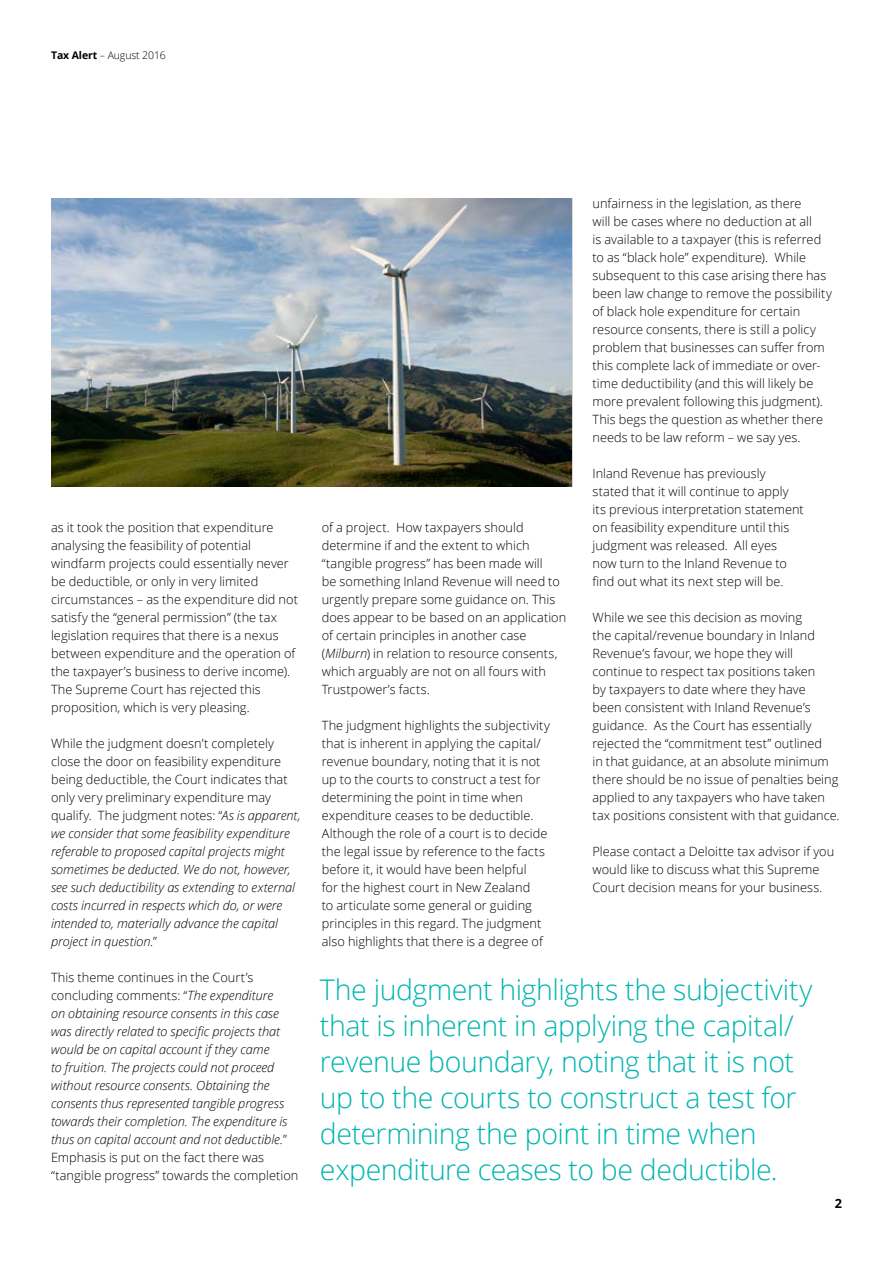
<style>
.page{position:relative;width:893px;height:1263px;background:#fff}
.page>*{position:absolute;margin:0;border:0;box-sizing:border-box;transform-origin:0 0}
.t1{font:300 28.5px/36px "Open Sans";letter-spacing:-.015em;color:#00b5af}
.t2{font:300 12.75px/18px "Open Sans";letter-spacing:.005em;color:#000}
.t3{font:italic 300 12.75px/18px "Open Sans";color:#000}
.t4{font:700 12.75px "Open Sans";color:#000}
.t5{font:300 10.5px "Open Sans";letter-spacing:-.01em;color:#000}
.s1{font-weight:700}
.s2{font-style:normal}
.s3{font-style:italic}
</style>
<div class="page">
<img style="left:51px;top:198px;width:520px;height:288px">
<p class="t5" style="left:51px;top:48px;width:116px"><span class="s1">Tax Alert</span> – August 2016</p>
<p class="t2" style="left:51px;top:518px;width:248px">as it took the position that expenditure analysing the feasibility of potential windfarm projects could essentially never be deductible, or only in very limited circumstances – as the expenditure did not satisfy the “general permission” (the tax legislation requires that there is a nexus between expenditure and the operation of the taxpayer’s business to derive income).<br>The Supreme Court has rejected this proposition, which is very pleasing.</p>
<p class="t3" style="left:51px;top:734px;width:251px"><span class="s2">While the judgment doesn’t completely close the door on feasibility expenditure being deductible, the Court indicates that only very preliminary expenditure may qualify. The judgment notes: “</span>As is apparent, we consider that some feasibility expenditure referable to proposed capital projects might sometimes be deducted. We do not, however, see such deductibility as extending to external costs incurred in respects which do, or were intended to, materially advance the capital project in question<span class="s2">.”</span></p>
<p class="t3" style="left:51px;top:968px;width:249px"><span class="s2">This theme continues in the Court’s concluding comments: “</span>The expenditure<br>on obtaining resource consents in this case was directly related to specific projects that would be on capital account if they came<br>to fruition. The projects could not proceed without resource consents. Obtaining the consents thus represented tangible progress towards their completion. The expenditure is thus on capital account and not deductible.<span class="s2">” Emphasis is put on the fact there was “tangible progress” towards the completion</span></p>
<p class="t2" style="left:322px;top:518px;width:246px">of a project. How taxpayers should determine if and the extent to which “tangible progress” has been made will<br>be something Inland Revenue will need to urgently prepare some guidance on. This does appear to be based on an application of certain principles in another case (<span class="s3">Milburn</span>) in relation to resource consents, which arguably are not on all fours with Trustpower’s facts.</p>
<p class="t2" style="left:322px;top:716px;width:230px">The judgment highlights the subjectivity that is inherent in applying the capital/ revenue boundary, noting that it is not up to the courts to construct a test for determining the point in time when expenditure ceases to be deductible.<br>Although the role of a court is to decide the legal issue by reference to the facts before it, it would have been helpful<br>for the highest court in New Zealand<br>to articulate some general or guiding principles in this regard. The judgment also highlights that there is a degree of</p>
<p class="t2" style="left:592px;top:194px;width:241px">unfairness in the legislation, as there<br>will be cases where no deduction at all<br>is available to a taxpayer (this is referred to as “black hole” expenditure). While subsequent to this case arising there has been law change to remove the possibility of black hole expenditure for certain resource consents, there is still a policy problem that businesses can suffer from this complete lack of immediate or over&shy;time deductibility (and this will likely be more prevalent following this judgment).<br>This begs the question as whether there needs to be law reform – we say yes.</p>
<p class="t2" style="left:592px;top:464px;width:213px">Inland Revenue has previously stated that it will continue to apply its previous interpretation statement on feasibility expenditure until this judgment was released. All eyes now turn to the Inland Revenue to find out what its next step will be.</p>
<p class="t2" style="left:592px;top:608px;width:249px">While we see this decision as moving<br>the capital/revenue boundary in Inland Revenue’s favour, we hope they will continue to respect tax positions taken<br>by taxpayers to date where they have<br>been consistent with Inland Revenue’s guidance. As the Court has essentially rejected the “commitment test” outlined<br>in that guidance, at an absolute minimum there should be no issue of penalties being applied to any taxpayers who have taken tax positions consistent with that guidance.</p>
<p class="t2" style="left:592px;top:842px;width:243px">Please contact a Deloitte tax advisor if you would like to discuss what this Supreme<br>Court decision means for your business.</p>
<h1 class="t1" style="left:320px;top:971px;width:494px">The judgment highlights the subjectivity that is inherent in applying the capital/ revenue boundary, noting that it is not up to the courts to construct a test for determining the point in time when expenditure ceases to be deductible.</h1>
<p class="t4" style="left:835px;top:1195px;width:9px">2</p>
</div>
